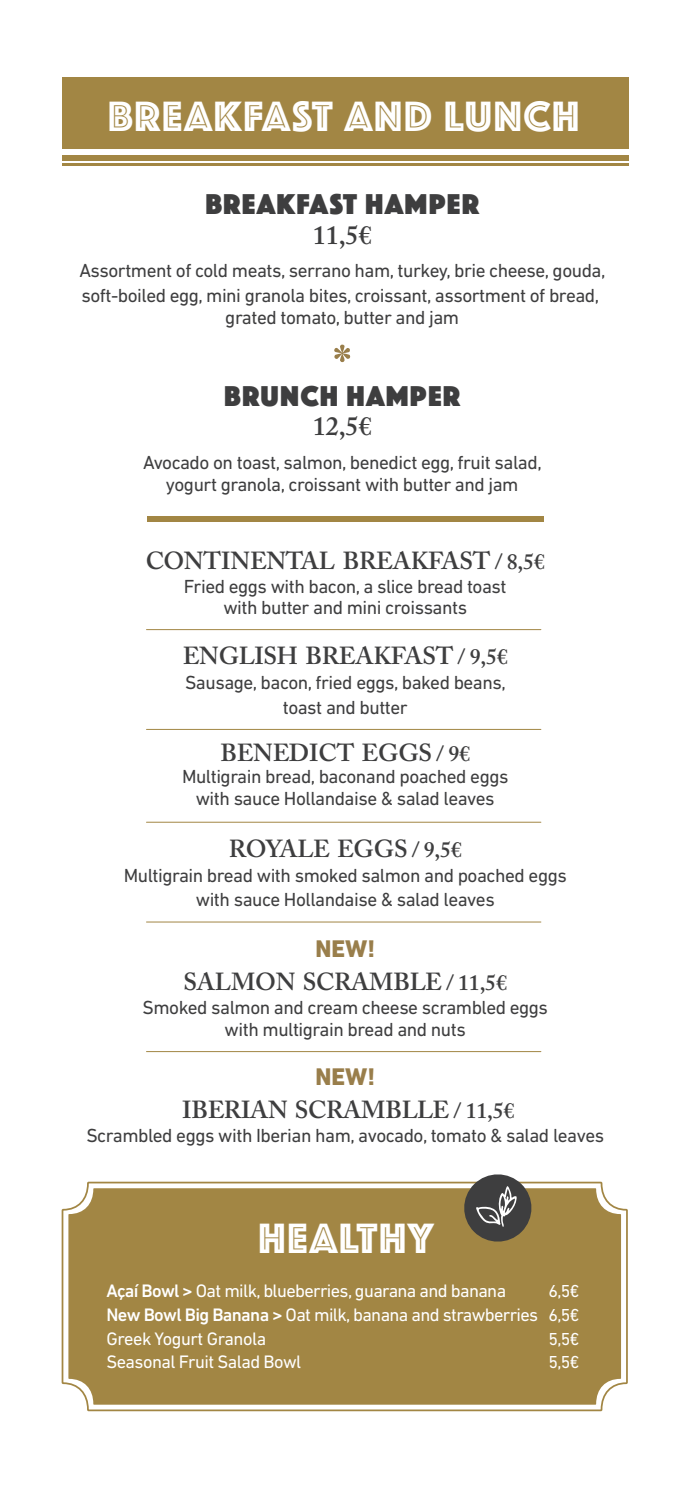
<style>
.page{position:relative;width:695px;height:1489px;background:#fff}
.page>*{position:absolute;margin:0;border:0;box-sizing:border-box;transform-origin:0 0}
.t1{font:700 53.9px "Adobe Caslon Pro";color:#997e4b}
.t2{font:43.93px "Phosphate Inline";letter-spacing:.04em;color:#fff}
.t3{font:29.75px "Phosphate Solid";letter-spacing:.04em;color:#3e3e3f}
.t4{font:600 26.25px "Adobe Caslon Pro";color:#3e3e3f}
.t5{font:600 24.5px "Adobe Caslon Pro";letter-spacing:-.01em;color:#3e3e3f}
.t6{font:800 24.5px "DIN Next LT Pro";color:#997e4b}
.t7{font:19.25px/24.5px "DIN Next LT Pro";letter-spacing:-.025em;color:#3e3e3f;text-align:center}
.t8{font:18.38px/23.8px "DIN Next LT Pro";letter-spacing:-.035em;color:#fff}
.t9{font:17.68px "DIN Next LT Pro";color:#fff}
.s1{font-size:21.88px}
.s2{font-weight:500}
.s3{font-size:17.68px}
</style>
<div class="page">
<svg style="left:61px;top:1181px;width:567px;height:230px"></svg>
<div style="left:68px;top:1188px;width:553px;height:216px;background:#a28644"></div>
<div style="left:62px;top:77px;width:566px;height:71px;background:#a28644"></div>
<hr style="left:146px;top:1051px;width:395px;height:1px;background:#a28644">
<hr style="left:146px;top:921px;width:395px;height:1px;background:#a28644">
<hr style="left:146px;top:821px;width:395px;height:1px;background:#a28644">
<hr style="left:146px;top:729px;width:395px;height:1px;background:#a28644">
<hr style="left:146px;top:629px;width:395px;height:1px;background:#a28644">
<hr style="left:62px;top:164px;width:566px;height:2px;background:#a28644">
<div style="left:62px;top:155px;width:566px;height:5px;background:#a28644"></div>
<div style="left:147px;top:516px;width:396px;height:6px;background:#a28644"></div>
<svg style="left:461px;top:1174px;width:73px;height:70px;background:#726c5e"></svg>
<h2 class="t2" style="left:108px;top:85px;width:472px">BREAKFAST AND LUNCH</h2>
<h3 class="t3" style="left:205px;top:183px;width:275px">BReAKFAST HAMPER</h3>
<h3 class="t4" style="left:313px;top:219px;width:60px">11,5€</h3>
<p class="t7" style="left:79px;top:258px;width:527px;text-align:left">Assortment of cold meats, serrano ham, turkey, brie cheese, gouda, soft-boiled egg, mini granola bites, croissant, assortment of bread,</p>
<p class="t7" style="left:225px;top:305px;width:235px">grated tomato, butter and jam</p>
<h1 class="t1" style="left:333px;top:333px;width:19px">*</h1>
<h3 class="t3" style="left:224px;top:374px;width:237px">BRUNCH HAMPER</h3>
<h3 class="t4" style="left:313px;top:411px;width:60px">12,5€</h3>
<p class="t7" style="left:143px;top:450px;width:400px;line-height:22.8px">Avocado on toast, salmon, benedict egg, fruit salad, yogurt granola, croissant with butter and jam</p>
<p class="t5" style="left:146px;top:546px;width:400px">CONTINENTAL BREAKFAST <span class="s1">/ 8,5€</span></p>
<p class="t7" style="left:184px;top:576px;width:324px;line-height:20.1px">Fried eggs with bacon, a slice bread toast with butter and mini croissants</p>
<p class="t5" style="left:183px;top:641px;width:326px">ENGLISH BREAKFAST <span class="s1">/ 9,5€</span></p>
<p class="t7" style="left:185px;top:670px;width:322px">Sausage, bacon, fried eggs, baked beans, toast and butter</p>
<p class="t5" style="left:220px;top:738px;width:251px">BENEDICT EGGS <span class="s1">/ 9€</span></p>
<p class="t7" style="left:182px;top:765px;width:328px;line-height:21.9px">Multigrain bread, baconand poached eggs with sauce Hollandaise &amp; salad leaves</p>
<p class="t5" style="left:229px;top:834px;width:234px">ROYALE EGGS <span class="s1">/ 9,5€</span></p>
<p class="t7" style="left:124px;top:862px;width:444px">Multigrain bread with smoked salmon and poached eggs with sauce Hollandaise &amp; salad leaves</p>
<p class="t6" style="left:315px;top:934px;width:61px">NEW!</p>
<p class="t5" style="left:183px;top:966px;width:325px">SALMON SCRAMBLE <span class="s1">/ 11,5€</span></p>
<p class="t7" style="left:142px;top:996px;width:407px;line-height:21.9px">Smoked salmon and cream cheese scrambled eggs with multigrain bread and nuts</p>
<p class="t6" style="left:315px;top:1062px;width:61px">NEW!</p>
<p class="t5" style="left:182px;top:1094px;width:334px">IBERIAN SCRAMBLLE <span class="s1">/ 11,5€</span></p>
<p class="t7" style="left:86px;top:1122px;width:519px">Scrambled eggs with Iberian ham, avocado, tomato &amp; salad leaves</p>
<h2 class="t2" style="left:258px;top:1207px;width:177px">HEALTHY</h2>
<p class="t8" style="left:106px;top:1278px;width:401px"><span class="s2">Açaí Bowl &gt;</span> Oat milk, blueberries, guarana and banana</p>
<p class="t9" style="left:548px;top:1280px;width:32px">6,5€</p>
<p class="t8" style="left:106px;top:1302px;width:474px"><span class="s2">New Bowl Big Banana &gt;</span> Oat milk, banana and strawberries <span class="s3">6,5€<br></span>Greek Yogurt Granola</p>
<p class="t9" style="left:548px;top:1328px;width:32px">5,5€</p>
<p class="t8" style="left:106px;top:1349px;width:196px">Seasonal Fruit Salad Bowl</p>
<p class="t9" style="left:548px;top:1351px;width:32px">5,5€</p>
</div>
